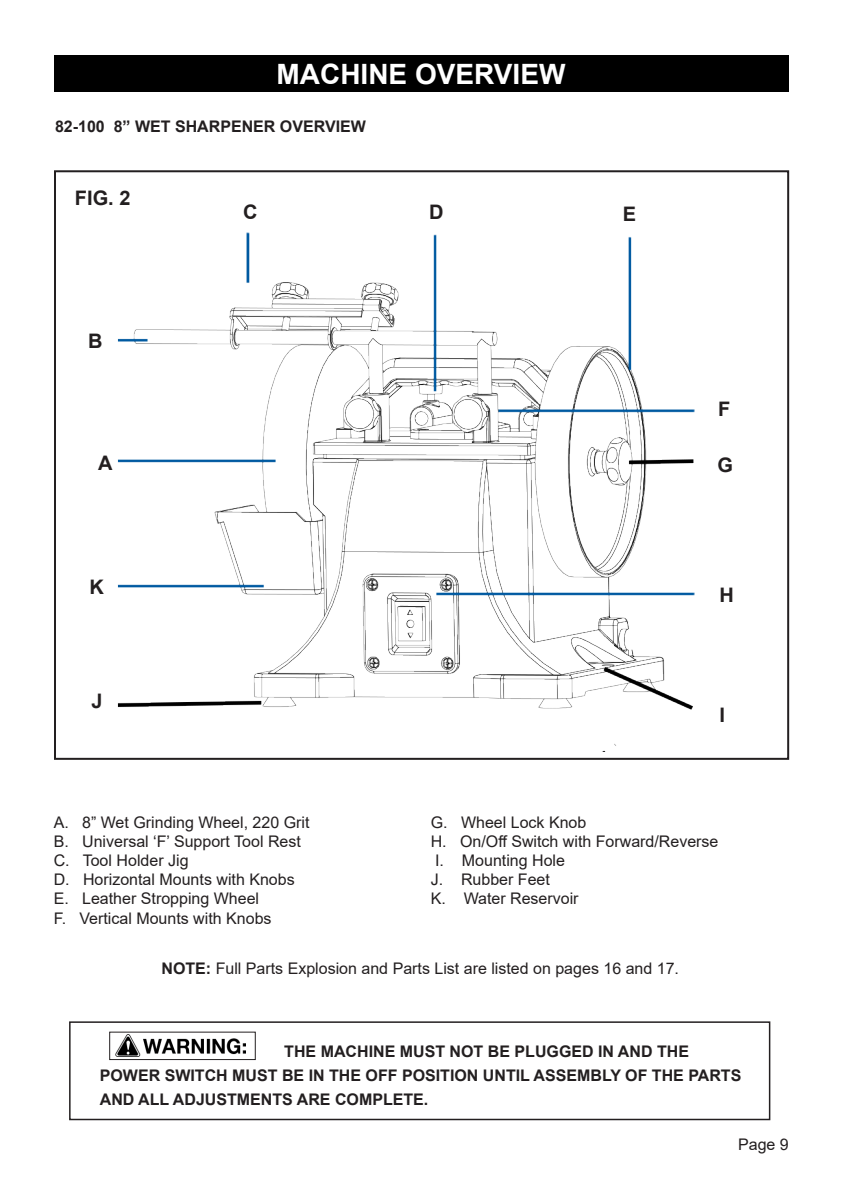
<style>
.page{position:relative;width:842px;height:1191px;background:#fff}
.page>*{position:absolute;margin:0;border:0;box-sizing:border-box;transform-origin:0 0}
.t1{font:700 28px "Arial";color:#fff}
.t2{font:700 20px "Arial";color:#231f20}
.t3{font:16px "Arial";color:#231f20}
.t4{font:700 16px/24px "Arial";color:#231f20}
.s1{font-weight:700}
</style>
<div class="page">
<div style="left:54px;top:55px;width:734px;height:36px;background:#000"></div>
<img style="left:116px;top:1034px;width:130px;height:22px">
<div style="left:69px;top:1021px;width:701px;height:99px;border:2px solid #231f20"></div>
<img style="left:118px;top:232px;width:577px;height:519px">
<p class="t1" style="left:277px;top:54px;width:290px">MACHINE OVERVIEW</p>
<p class="t4" style="left:55px;top:115px;width:312px">82-100 8” WET SHARPENER OVERVIEW</p>
<p class="t2" style="left:75px;top:184px;width:57px">FIG. 2</p>
<p class="t2" style="left:88px;top:327px;width:16px">B</p>
<p class="t2" style="left:98px;top:449px;width:16px">A</p>
<p class="t2" style="left:90px;top:573px;width:16px">K</p>
<p class="t2" style="left:92px;top:687px;width:13px">J</p>
<p class="t2" style="left:243px;top:197px;width:16px">C</p>
<p class="t3" style="left:54px;top:811px;width:257px">A. 8” Wet Grinding Wheel, 220 Grit</p>
<p class="t3" style="left:54px;top:830px;width:249px">B. Universal ‘F’ Support Tool Rest</p>
<p class="t3" style="left:54px;top:849px;width:136px">C. Tool Holder Jig</p>
<p class="t3" style="left:54px;top:868px;width:242px">D. Horizontal Mounts with Knobs</p>
<p class="t3" style="left:54px;top:887px;width:207px">E. Leather Stropping Wheel</p>
<p class="t3" style="left:54px;top:907px;width:219px">F. Vertical Mounts with Knobs</p>
<p class="t2" style="left:429px;top:197px;width:16px">D</p>
<p class="t2" style="left:623px;top:200px;width:15px">E</p>
<p class="t2" style="left:718px;top:394px;width:14px">F</p>
<p class="t2" style="left:717px;top:450px;width:17px">G</p>
<p class="t2" style="left:719px;top:581px;width:16px">H</p>
<p class="t2" style="left:719px;top:701px;width:7px">I</p>
<p class="t3" style="left:431px;top:811px;width:157px">G. Wheel Lock Knob</p>
<p class="t3" style="left:431px;top:830px;width:289px">H. On/Off Switch with Forward/Reverse</p>
<p class="t3" style="left:435px;top:849px;width:131px">I. Mounting Hole</p>
<p class="t3" style="left:431px;top:868px;width:121px">J. Rubber Feet</p>
<p class="t3" style="left:431px;top:887px;width:149px">K. Water Reservoir</p>
<p class="t3" style="left:161px;top:957px;width:519px"><span class="s1">NOTE:</span> Full Parts Explosion and Parts List are listed on pages 16 and 17.</p>
<p class="t4" style="left:100px;top:1040px;width:643px;text-indent:184px">THE MACHINE MUST NOT BE PLUGGED IN AND THE<br>POWER SWITCH MUST BE IN THE OFF POSITION UNTIL ASSEMBLY OF THE PARTS<br>AND ALL ADJUSTMENTS ARE COMPLETE.</p>
<p class="t3" style="left:738px;top:1133px;width:52px">Page 9</p>
</div>
